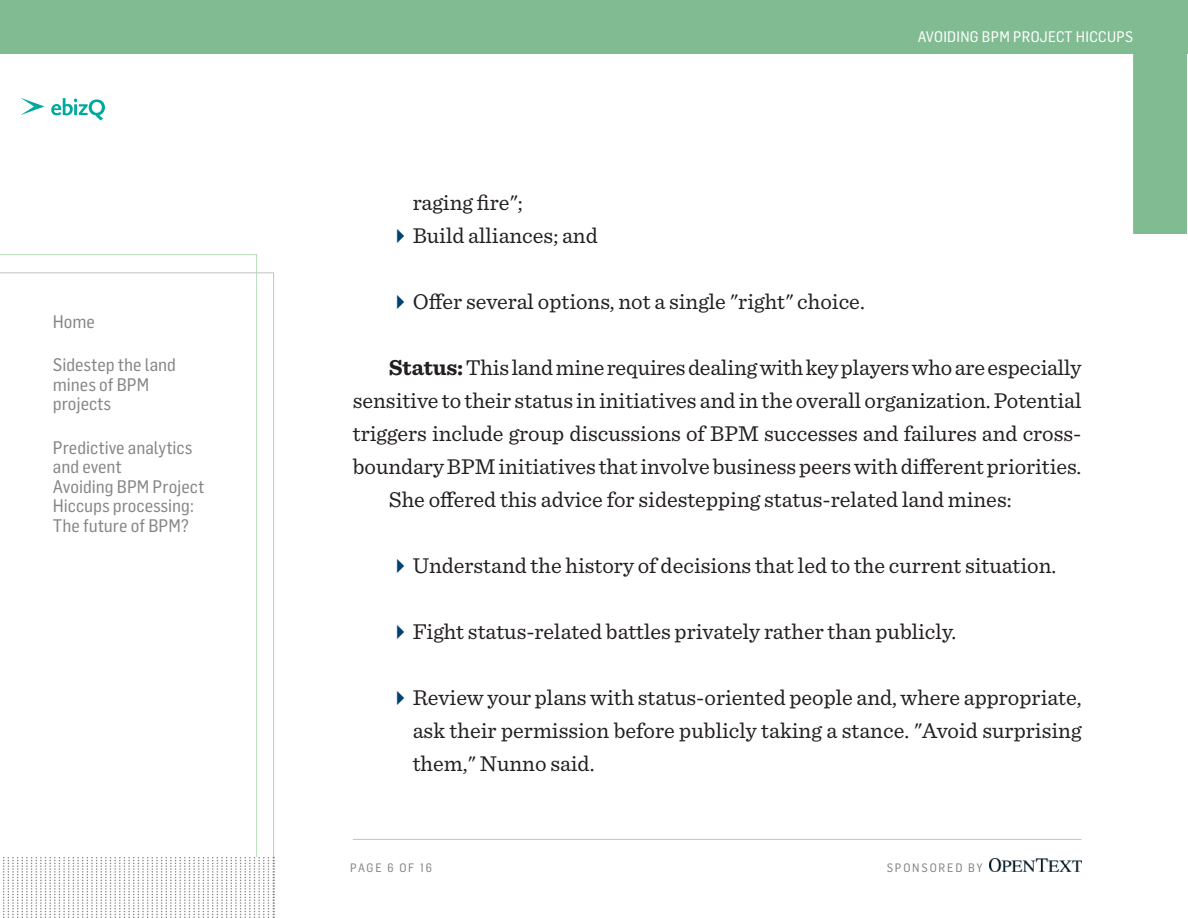
<style>
.page{position:relative;width:1188px;height:918px;background:#fff}
.page>*{position:absolute;margin:0;border:0;box-sizing:border-box;transform-origin:0 0}
.body_copy{font:22.5px/33px "Sentinel";color:#231f20;text-align:justify}
.t1{font:17.85px/19.5px "Flama Semicondensed Basic";color:#858688}
.t2{font:15px "Flama Semicondensed Basic";letter-spacing:.02em;color:#fff}
.t3{font:12px "Flama Semicondensed Basic";letter-spacing:.15em;color:#858688}
.s1{font-weight:700}
</style>
<div class="page">
<svg style="left:0;top:272px;width:274px;height:585px"></svg>
<hr style="left:353px;top:839px;width:728px;height:1px;background:#c3c4c6">
<img style="left:990px;top:859px;width:92px;height:13px">
<div style="left:1133px;top:0;width:54px;height:234px;background:#80bb92"></div>
<div style="left:0;top:0;width:1188px;height:54px;background:#80bb92"></div>
<svg style="left:3px;top:857px;width:271px;height:61px"></svg>
<svg style="left:21px;top:98px;width:23px;height:17px"></svg>
<svg style="left:51px;top:98px;width:54px;height:22px"></svg>
<p class="t1" style="left:53px;top:311px;width:44px">Home</p>
<p class="t1" style="left:53px;top:354px;width:125px">Sidestep the land mines of BPM projects</p>
<p class="t1" style="left:53px;top:437px;width:153px">Predictive analytics and event<br>Avoiding BPM Project<br>Hiccups processing:<br>The future of BPM?</p>
<p class="t2" style="left:918px;top:27px;width:217px">AVOIDING BPM PROJECT HICCUPS</p>
<p class="body_copy" style="left:413px;top:185px;width:112px">raging fire";</p>
<p class="body_copy" style="left:413px;top:218px;width:187px">Build alliances; and</p>
<p class="body_copy" style="left:413px;top:284px;width:454px">Offer several options, not a single "right" choice.</p>
<p class="body_copy" style="left:353px;top:350px;width:730px;text-indent:36px"><span class="s1">Status:</span> This land mine requires dealing with key players who are especially sensitive to their status in initiatives and in the overall organization. Potential triggers include group discussions of BPM successes and failures and cross&shy;boundary BPM initiatives that involve business peers with different priorities.</p>
<p class="body_copy" style="left:389px;top:482px;width:624px">She offered this advice for sidestepping status-related land mines:</p>
<p class="body_copy" style="left:413px;top:548px;width:645px">Understand the history of decisions that led to the current situation.</p>
<p class="body_copy" style="left:413px;top:614px;width:545px">Fight status-related battles privately rather than publicly.</p>
<p class="body_copy" style="left:413px;top:680px;width:670px">Review your plans with status-oriented people and, where appropriate, ask their permission before publicly taking a stance. "Avoid surprising them," Nunno said.</p>
<p class="t3" style="left:350px;top:860px;width:83px">PAGE 6 OF 16</p>
<p class="t3" style="left:887px;top:860px;width:98px">SPONSORED BY</p>
</div>
